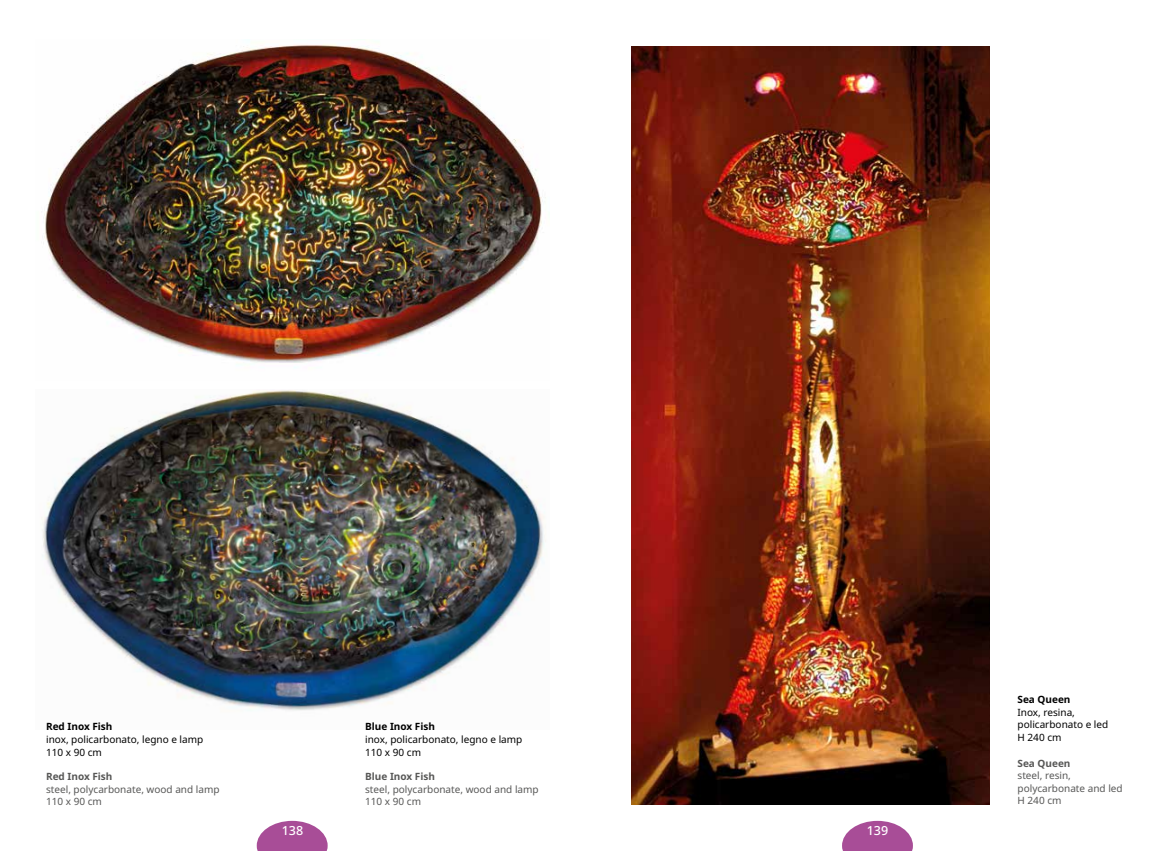
<style>
.page{position:relative;width:1170px;height:851px;background:#fff}
.page>*{position:absolute;margin:0;border:0;box-sizing:border-box;transform-origin:0 0}
.t1{font:500 12.5px "Noto Sans";color:#fff}
.t2{font:10px/12.5px "Noto Sans";color:#575756}
.t3{font:10px/12.5px "Noto Sans";color:#000}
.t4{font:700 10px "Noto Sans";color:#575756}
.t5{font:700 10px "Noto Sans";color:#000}
</style>
<div class="page">
<svg style="left:842px;top:820px;width:70px;height:30px"></svg>
<svg style="left:257px;top:820px;width:70px;height:30px"></svg>
<img style="left:631px;top:46px;width:358px;height:758px">
<img style="left:43px;top:44px;width:503px;height:324px">
<img style="left:42px;top:390px;width:504px;height:321px">
<p class="t5" style="left:46px;top:719px;width:68px">Red Inox Fish</p>
<p class="t3" style="left:46px;top:733px;width:159px">inox, policarbonato, legno e lamp<br>110 x 90 cm</p>
<p class="t4" style="left:46px;top:769px;width:68px">Red Inox Fish</p>
<p class="t2" style="left:46px;top:782px;width:175px">steel, polycarbonate, wood and lamp<br>110 x 90 cm</p>
<p class="t5" style="left:365px;top:719px;width:71px">Blue Inox Fish</p>
<p class="t3" style="left:365px;top:733px;width:159px">inox, policarbonato, legno e lamp<br>110 x 90 cm</p>
<p class="t4" style="left:365px;top:769px;width:71px">Blue Inox Fish</p>
<p class="t2" style="left:365px;top:782px;width:175px">steel, polycarbonate, wood and lamp<br>110 x 90 cm</p>
<p class="t1" style="left:282px;top:821px;width:23px">138</p>
<p class="t1" style="left:866px;top:821px;width:23px">139</p>
<p class="t5" style="left:1017px;top:692px;width:54px">Sea Queen</p>
<p class="t3" style="left:1017px;top:705px;width:92px">Inox, resina, policarbonato e led<br>H 240 cm</p>
<p class="t4" style="left:1017px;top:756px;width:54px">Sea Queen</p>
<p class="t2" style="left:1017px;top:769px;width:107px">steel, resin, polycarbonate and led<br>H 240 cm</p>
</div>
